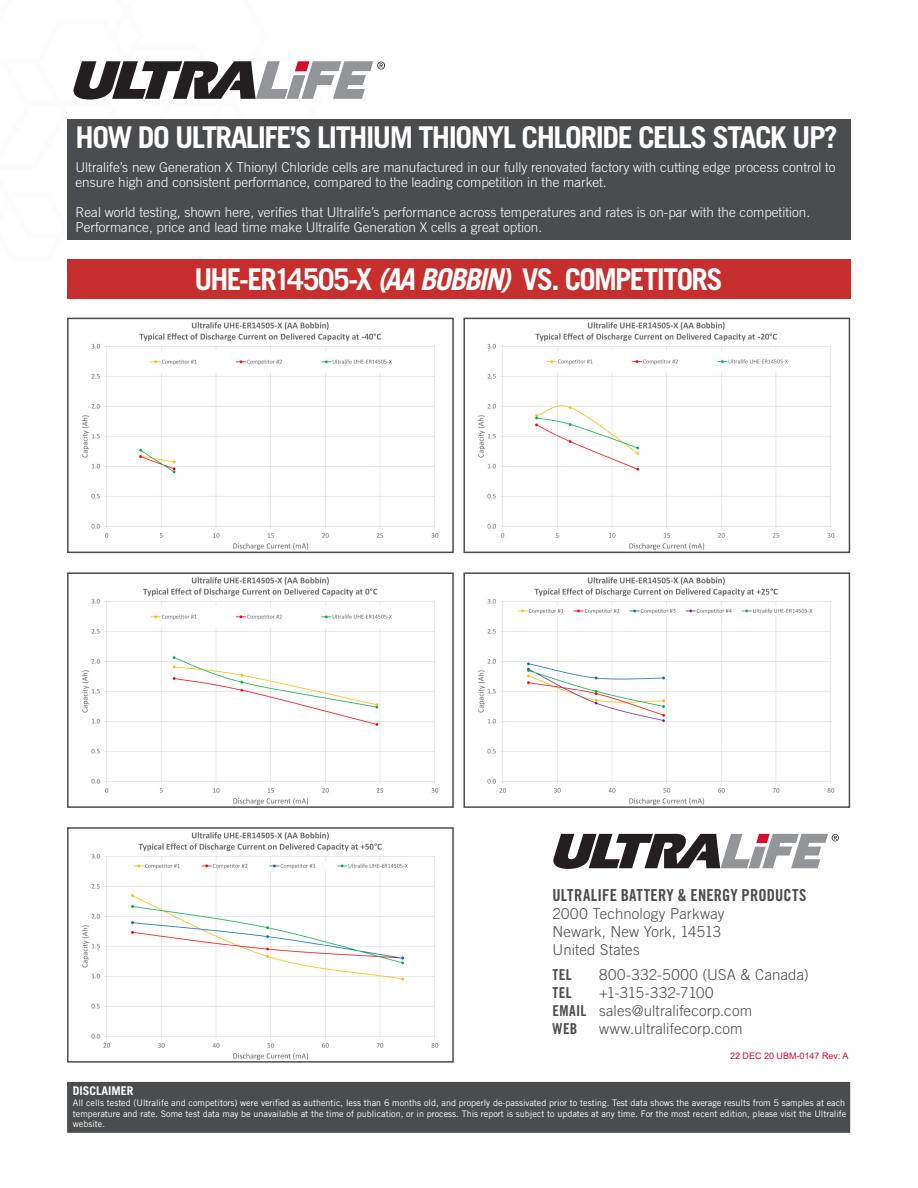
<style>
.page{position:relative;width:918px;height:1188px;background:#fff}
.page>*{position:absolute;margin:0;border:0;box-sizing:border-box;transform-origin:0 0}
.t1{font:700 30px "Trade Gothic LT Std";letter-spacing:-.05em;color:#fff}
.t2{font:16.5px "Trade Gothic LT Std Bd Cn 20";letter-spacing:.015em;color:#4b4c4d}
.t3{font:300 15px/18px "Trade Gothic LT Std";letter-spacing:.01em;color:#4b4c4d}
.t4{font:300 15px "Trade Gothic LT Std";letter-spacing:-.015em;color:#4b4c4d}
.t5{font:15px "Trade Gothic LT Std Bd Cn 20";letter-spacing:.025em;color:#4b4c4d}
.t6{font:300 13.5px/15px "Trade Gothic LT Std";color:#fff}
.t7{font:700 12px "Trade Gothic LT Std";color:#fff}
.t8{font:9px/10.8px "Trade Gothic LT Std";color:#fff;text-align:justify}
.t9{font:9px "Arial";color:#d30d2b}
.s1{font-style:italic}
.s2{font-family:"Trade Gothic LT Std Bd Cn 20";font-weight:400}
</style>
<div class="page">
<img style="left:82px;top:832px;width:357px;height:228px">
<div style="left:67px;top:827px;width:387px;height:236px;border:2px solid #4b4c4d"></div>
<img style="left:478px;top:577px;width:357px;height:228px">
<div style="left:463px;top:572px;width:387px;height:236px;border:2px solid #4b4c4d"></div>
<img style="left:478px;top:322px;width:357px;height:228px">
<div style="left:463px;top:318px;width:387px;height:235px;border:2px solid #4b4c4d"></div>
<img style="left:82px;top:322px;width:357px;height:228px">
<div style="left:67px;top:318px;width:387px;height:235px;border:2px solid #4b4c4d"></div>
<div style="left:67px;top:259px;width:783px;height:39px;background:#c72f2f"></div>
<svg style="left:553px;top:834px;width:286px;height:35px"></svg>
<div style="left:67px;top:119px;width:783px;height:120px;background:#4b4c4d"></div>
<svg style="left:67px;top:61px;width:318px;height:179px"></svg>
<div style="left:68px;top:1083px;width:781px;height:49px;background:#4b4c4d"></div>
<div style="left:67px;top:1082px;width:783px;height:51px;border:2px solid #4b4c4d"></div>
<img style="left:82px;top:577px;width:357px;height:228px">
<div style="left:67px;top:572px;width:387px;height:236px;border:2px solid #4b4c4d"></div>
<p class="t1" style="left:76px;top:119px;width:764px">HOW DO ULTRALIFE’S LITHIUM THIONYL CHLORIDE CELLS STACK UP?</p>
<p class="t6" style="left:76px;top:160px;width:762px">Ultralife’s new Generation X Thionyl Chloride cells are manufactured in our fully renovated factory with cutting edge process control to ensure high and consistent performance, compared to the leading competition in the market.</p>
<p class="t6" style="left:76px;top:205px;width:736px">Real world testing, shown here, verifies that Ultralife’s performance across temperatures and rates is on-par with the competition.</p>
<p class="t6" style="left:76px;top:220px;width:468px">Performance, price and lead time make Ultralife Generation X cells a great option.</p>
<p class="t1" style="left:195px;top:260px;width:530px">UHE-ER14505-X <span class="s1">(AA BOBBIN)</span> VS. COMPETITORS</p>
<p class="t2" style="left:553px;top:885px;width:255px">ULTRALIFE BATTERY &amp; ENERGY PRODUCTS</p>
<p class="t3" style="left:553px;top:904px;width:173px">2000 Technology Parkway<br>Newark, New York, 14513<br>United States</p>
<p class="t5" style="left:553px;top:965px;width:21px">TEL</p>
<p class="t3" style="left:599px;top:965px;width:211px">800-332-5000 (USA &amp; Canada)</p>
<p class="t5" style="left:553px;top:983px;width:21px">TEL</p>
<p class="t4" style="left:599px;top:984px;width:116px">+1-315-332-7100</p>
<p class="t3" style="left:553px;top:1001px;width:201px"><span class="s2">EMAIL</span> sales@ultralifecorp.com</p>
<p class="t5" style="left:553px;top:1019px;width:26px">WEB</p>
<p class="t3" style="left:599px;top:1019px;width:145px">www.ultralifecorp.com</p>
<p class="t9" style="left:730px;top:1050px;width:120px">22 DEC 20 UBM-0147 Rev: A</p>
<p class="t7" style="left:73px;top:1083px;width:62px">DISCLAIMER</p>
<p class="t8" style="left:73px;top:1097px;width:775px">All cells tested (Ultralife and competitors) were verified as authentic, less than 6 months old, and properly de-passivated prior to testing. Test data shows the average results from 5 samples at each temperature and rate. Some test data may be unavailable at the time of publication, or in process. This report is subject to updates at any time. For the most recent edition, please visit the Ultralife website.</p>
</div>
